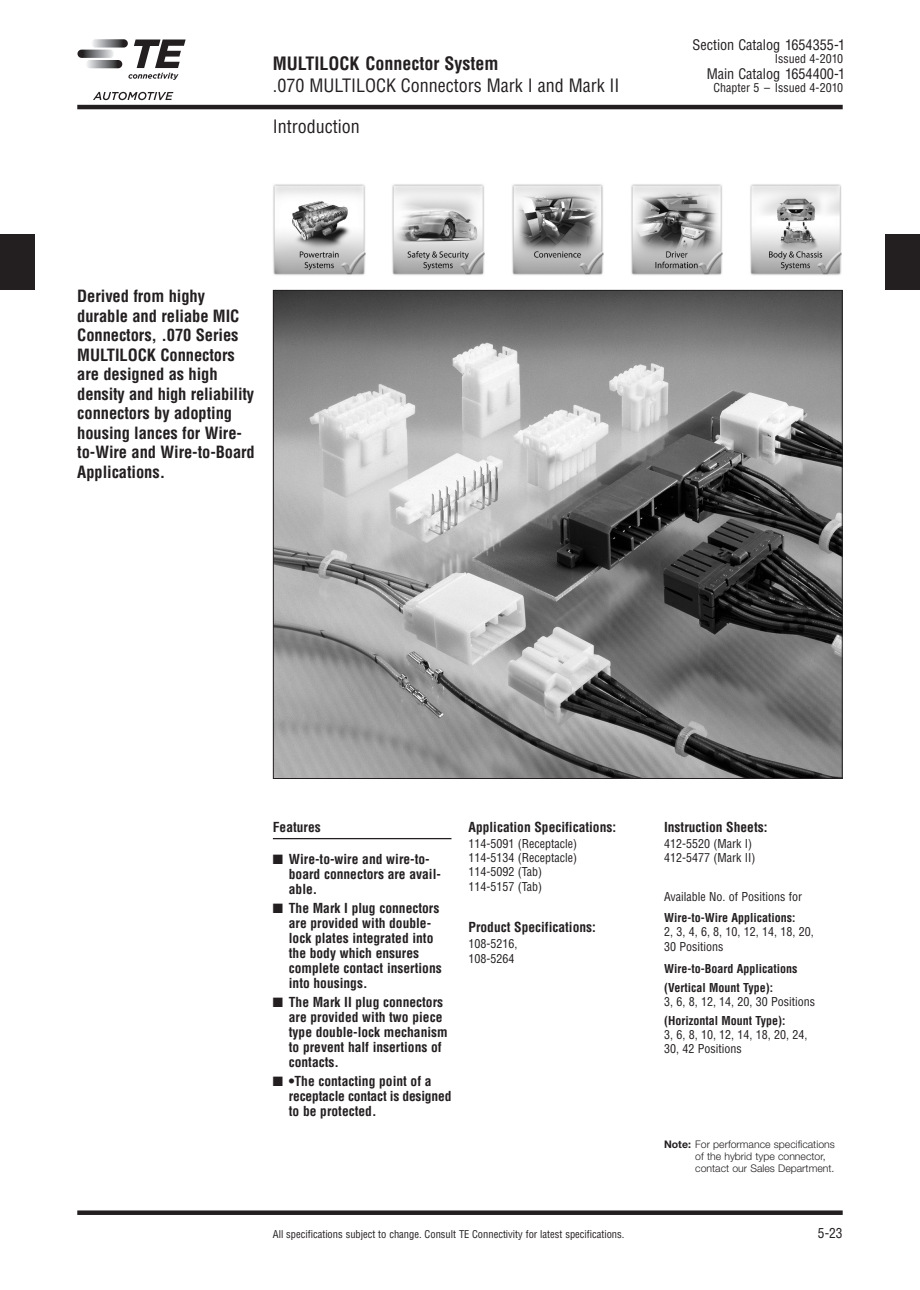
<style>
.page{position:relative;width:920px;height:1290px;background:#fff}
.page>*{position:absolute;margin:0;border:0;box-sizing:border-box;transform-origin:0 0}
.t1{font:condensed 18px "Helvetica";color:#231f20}
.t2{font:700 condensed 18px "Helvetica";color:#231f20}
.t3{font:700 condensed 16.5px/19.5px "Helvetica";letter-spacing:-.005em;color:#231f20}
.t4{font:condensed 14.25px "Helvetica";color:#231f20}
.t5{font:700 condensed 13.5px/15px "Helvetica";color:#231f20}
.t6{font:condensed 13.5px "Helvetica";color:#231f20}
.t7{font:condensed 12px/14.2px "Helvetica";color:#231f20}
.t8{font:700 condensed 12px/18.5px "Helvetica";color:#231f20}
.t9{font:300 10.5px/12px "Helvetica Neue";color:#231f20}
.t10{font:condensed 10.5px "Helvetica";color:#231f20}
.s1{color:#fff}
.s2{font-weight:700}
</style>
<div class="page">
<hr style="left:77px;top:105px;width:766px;height:4px;background:#231f20">
<div style="left:77px;top:1210px;width:766px;height:5px;background:#231f20"></div>
<div style="left:885px;top:235px;width:35px;height:55px;background:#231f20"></div>
<div style="left:0;top:235px;width:35px;height:55px;background:#231f20"></div>
<svg style="left:93px;top:92px;width:80px;height:8px"></svg>
<svg style="left:91px;top:39px;width:37px;height:9px"></svg>
<svg style="left:86px;top:60px;width:36px;height:8px"></svg>
<svg style="left:77px;top:50px;width:37px;height:8px"></svg>
<svg style="left:128px;top:40px;width:58px;height:40px"></svg>
<img style="left:273px;top:184px;width:93px;height:91px">
<img style="left:392px;top:184px;width:92px;height:91px">
<img style="left:512px;top:184px;width:91px;height:91px">
<img style="left:631px;top:184px;width:91px;height:91px">
<img style="left:750px;top:184px;width:91px;height:91px">
<hr style="left:273px;top:838px;width:178px;height:1px;background:#231f20">
<img style="left:275px;top:292px;width:566px;height:485px">
<h1 class="t2" style="left:273px;top:53px;width:227px">MULTILOCK Connector System</h1>
<h1 class="t1" style="left:273px;top:75px;width:348px">.070 MULTILOCK Connectors Mark I and Mark II</h1>
<h1 class="t1" style="left:273px;top:117px;width:88px">Introduction</h1>
<p class="t3" style="left:77px;top:287px;width:179px">Derived from highy durable and reliabe MIC<br>Connectors, .070 Series<br>MULTILOCK Connectors are designed as high density and high reliability connectors by adopting housing lances for Wire&shy;to-Wire and Wire-to-Board<br>Applications.</p>
<p class="t4" style="left:692px;top:36px;width:154px">Section Catalog 1654355-1</p>
<p class="t7" style="left:775px;top:52px;width:72px">Issued 4-2010<span class="s1">.</span></p>
<p class="t4" style="left:707px;top:66px;width:140px">Main Catalog 1654400-1</p>
<p class="t7" style="left:713px;top:81px;width:133px">Chapter 5 – Issued 4-2010<span class="s1">.</span></p>
<p class="t5" style="left:273px;top:819px;width:49px">Features</p>
<p class="t5" style="left:289px;top:851px;width:154px;text-indent:-16px">■ Wire-to-wire and wire-to&shy;board connectors are avail&shy;able.</p>
<p class="t5" style="left:289px;top:901px;width:154px;text-indent:-16px">■ The Mark I plug connectors are provided with double&shy;lock plates integrated into the body which ensures complete contact insertions into housings.</p>
<p class="t5" style="left:289px;top:995px;width:160px;text-indent:-16px">■ The Mark II plug connectors are provided with two piece type double-lock mechanism to prevent half insertions of contacts.</p>
<p class="t5" style="left:289px;top:1074px;width:164px;text-indent:-16px">■ •The contacting point of a receptacle contact is designed to be protected.</p>
<p class="t5" style="left:468px;top:819px;width:149px">Application Specifications:</p>
<p class="t7" style="left:468px;top:837px;width:110px">114-5091 (Receptacle)<br>114-5134 (Receptacle)<br>114-5092 (Tab)<br>114-5157 (Tab)</p>
<p class="t5" style="left:468px;top:920px;width:129px">Product Specifications:</p>
<p class="t7" style="left:468px;top:937px;width:50px">108-5216,<br>108-5264</p>
<p class="t5" style="left:664px;top:819px;width:105px">Instruction Sheets:</p>
<p class="t7" style="left:664px;top:837px;width:93px">412-5520 (Mark I)<br>412-5477 (Mark II)</p>
<p class="t7" style="left:664px;top:890px;width:139px">Available No. of Positions for</p>
<p class="t8" style="left:664px;top:909px;width:133px">Wire-to-Wire Applications:</p>
<p class="t7" style="left:664px;top:925px;width:151px">2, 3, 4, 6, 8, 10, 12, 14, 18, 20,<br>30 Positions</p>
<p class="t8" style="left:664px;top:960px;width:135px">Wire-to-Board Applications (Vertical Mount Type):</p>
<p class="t7" style="left:664px;top:995px;width:153px">3, 6, 8, 12, 14, 20, 30 Positions</p>
<p class="t8" style="left:664px;top:1011px;width:123px">(Horizontal Mount Type):</p>
<p class="t7" style="left:664px;top:1027px;width:145px">3, 6, 8, 10, 12, 14, 18, 20, 24,<br>30, 42 Positions</p>
<p class="t9" style="left:695px;top:1139px;width:141px;text-indent:-31px"><span class="s2">Note:</span> For performance specifications of the hybrid type connector, contact our Sales Department.</p>
<p class="t10" style="left:273px;top:1228px;width:353px">All specifications subject to change. Consult TE Connectivity for latest specifications.</p>
<p class="t6" style="left:818px;top:1225px;width:26px">5-23</p>
</div>
